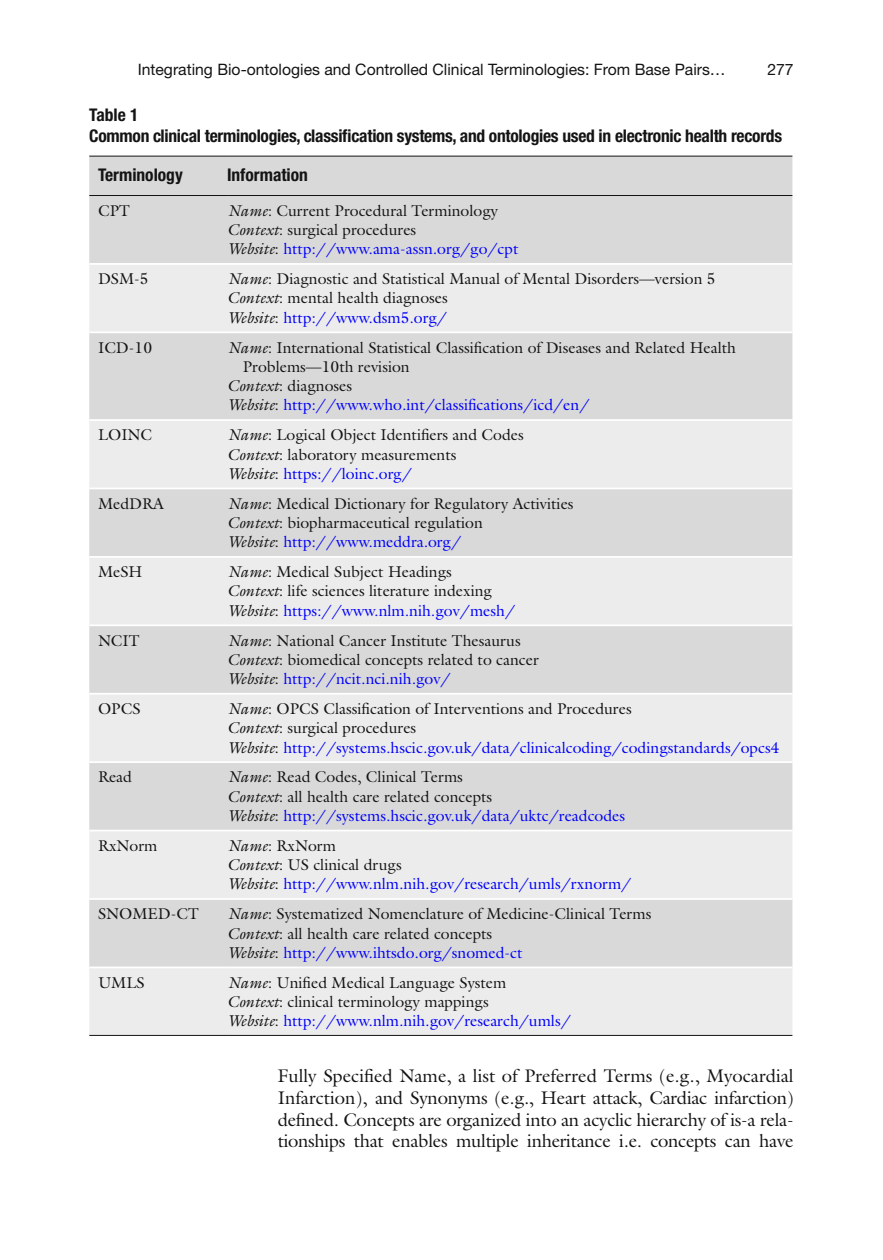
<style>
.page{position:relative;width:883px;height:1260px;background:#fff}
.page>*{position:absolute;margin:0;border:0;box-sizing:border-box;transform-origin:0 0}
.t1{font:18.38px/21.9px "Wvcwpg Galliard";letter-spacing:-.015em;color:#131413;text-align:justify}
.t2{font:700 condensed 17.5px/21px "Qlnctc Helvetica Neue";letter-spacing:-.015em;color:#131413}
.t3{font:15.75px/19.2px "Wvcwpg Galliard";color:#131413}
.t4{font:15.75px/19.2px "Wvcwpg Galliard";color:#0000fa}
.t5{font:15.75px "Fmypkw Helvetica Neue";color:#131413}
.s1{font-family:"Vsfmlg Galliard";font-style:italic}
.s2{color:#0000fa}
.s3{font-family:"Vsfmlg Galliard";font-style:italic;color:#131413}
.s4{color:#131413}
</style>
<div class="page">
<div style="left:89px;top:157px;width:703px;height:106px;background:#d9d9d9"></div>
<svg style="left:89px;top:265px;width:703px;height:770px;background:#e3e3e3"></svg>
<hr style="left:89px;top:156px;width:138px;height:1px;background:#131413">
<hr style="left:89px;top:195px;width:138px;height:1px;background:#131413">
<hr style="left:227px;top:156px;width:565px;height:1px;background:#131413">
<hr style="left:227px;top:195px;width:565px;height:1px;background:#131413">
<hr style="left:89px;top:331px;width:703px;height:2px;background:#fff">
<hr style="left:89px;top:419px;width:703px;height:2px;background:#fff">
<hr style="left:89px;top:488px;width:703px;height:1px;background:#fff">
<hr style="left:89px;top:556px;width:703px;height:2px;background:#fff">
<hr style="left:89px;top:624px;width:703px;height:2px;background:#fff">
<hr style="left:89px;top:693px;width:703px;height:2px;background:#fff">
<hr style="left:89px;top:761px;width:703px;height:2px;background:#fff">
<hr style="left:89px;top:830px;width:703px;height:1px;background:#fff">
<hr style="left:89px;top:898px;width:703px;height:2px;background:#fff">
<hr style="left:227px;top:967px;width:565px;height:1px;background:#fff">
<hr style="left:227px;top:1035px;width:565px;height:1px;background:#131413">
<hr style="left:89px;top:967px;width:138px;height:1px;background:#fff">
<hr style="left:89px;top:1035px;width:138px;height:1px;background:#131413">
<p class="t5" style="left:138px;top:64px;width:590px">Integrating Bio-ontologies and Controlled Clinical Terminologies: From Base Pairs…</p>
<p class="t5" style="left:767px;top:64px;width:28px">277</p>
<p class="t2" style="left:89px;top:105px;width:694px">Table 1<br>Common clinical terminologies, classification systems, and ontologies used in electronic health records</p>
<p class="t2" style="left:98px;top:166px;width:86px">Terminology</p>
<p class="t2" style="left:227px;top:166px;width:82px">Information</p>
<p class="t3" style="left:98px;top:202px;width:33px">CPT</p>
<p class="t3" style="left:227px;top:202px;width:293px"><span class="s1">Name</span>: Current Procedural Terminology<br><span class="s1">Context</span>: surgical procedures<br><span class="s1">Website</span>: <span class="s2">http://www.ama-assn.org/go/cpt</span></p>
<p class="t3" style="left:98px;top:271px;width:52px">DSM-5</p>
<p class="t3" style="left:227px;top:271px;width:490px"><span class="s1">Name</span>: Diagnostic and Statistical Manual of Mental Disorders—version 5<br><span class="s1">Context</span>: mental health diagnoses<br><span class="s1">Website</span>: <span class="s2">http://www.dsm5.org/</span></p>
<p class="t3" style="left:98px;top:339px;width:56px">ICD-10</p>
<p class="t3" style="left:227px;top:339px;width:510px"><span class="s1">Name</span>: International Statistical Classification of Diseases and Related Health</p>
<p class="t3" style="left:243px;top:359px;width:168px">Problems—10th revision</p>
<p class="t3" style="left:227px;top:378px;width:127px"><span class="s1">Context</span>: diagnoses</p>
<p class="t4" style="left:227px;top:397px;width:364px"><span class="s3">Website</span><span class="s4">:</span> http://www.who.int/classifications/icd/en/</p>
<p class="t3" style="left:98px;top:427px;width:56px">LOINC</p>
<p class="t3" style="left:227px;top:427px;width:298px"><span class="s1">Name</span>: Logical Object Identifiers and Codes<br><span class="s1">Context</span>: laboratory measurements<br><span class="s1">Website</span>: <span class="s2">https://loinc.org/</span></p>
<p class="t3" style="left:98px;top:495px;width:67px">MedDRA</p>
<p class="t3" style="left:227px;top:495px;width:348px"><span class="s1">Name</span>: Medical Dictionary for Regulatory Activities<br><span class="s1">Context</span>: biopharmaceutical regulation<br><span class="s1">Website</span>: <span class="s2">http://www.meddra.org/</span></p>
<p class="t3" style="left:98px;top:564px;width:46px">MeSH</p>
<p class="t3" style="left:227px;top:564px;width:290px"><span class="s1">Name</span>: Medical Subject Headings<br><span class="s1">Context</span>: life sciences literature indexing<br><span class="s1">Website</span>: <span class="s2">https://www.nlm.nih.gov/mesh/</span></p>
<p class="t3" style="left:98px;top:632px;width:43px">NCIT</p>
<p class="t3" style="left:227px;top:632px;width:313px"><span class="s1">Name</span>: National Cancer Institute Thesaurus<br><span class="s1">Context</span>: biomedical concepts related to cancer<br><span class="s1">Website</span>: <span class="s2">http://ncit.nci.nih.gov/</span></p>
<p class="t3" style="left:98px;top:701px;width:44px">OPCS</p>
<p class="t4" style="left:227px;top:701px;width:554px"><span class="s3">Name</span><span class="s4">: OPCS Classification of Interventions and Procedures<br></span><span class="s3">Context</span><span class="s4">: surgical procedures<br></span><span class="s3">Website</span><span class="s4">:</span> http://systems.hscic.gov.uk/data/clinicalcoding/codingstandards/opcs4</p>
<p class="t3" style="left:98px;top:769px;width:36px">Read</p>
<p class="t3" style="left:227px;top:769px;width:400px"><span class="s1">Name</span>: Read Codes, Clinical Terms<br><span class="s1">Context</span>: all health care related concepts<br><span class="s1">Website</span>: <span class="s2">http://systems.hscic.gov.uk/data/uktc/readcodes</span></p>
<p class="t3" style="left:98px;top:838px;width:61px">RxNorm</p>
<p class="t4" style="left:227px;top:838px;width:406px"><span class="s3">Name</span> <span class="s4">: RxNorm<br></span><span class="s3">Context</span><span class="s4">: US clinical drugs<br></span><span class="s3">Website</span><span class="s4">:</span> http://www.nlm.nih.gov/research/umls/rxnorm/</p>
<p class="t3" style="left:98px;top:906px;width:102px">SNOMED-CT</p>
<p class="t3" style="left:227px;top:906px;width:426px"><span class="s1">Name</span>: Systematized Nomenclature of Medicine-Clinical Terms<br><span class="s1">Context</span>: all health care related concepts<br><span class="s1">Website</span>: <span class="s2">http://www.ihtsdo.org/snomed-ct</span></p>
<p class="t3" style="left:98px;top:974px;width:48px">UMLS</p>
<p class="t3" style="left:227px;top:974px;width:345px"><span class="s1">Name</span>: Unified Medical Language System<br><span class="s1">Context</span>: clinical terminology mappings<br><span class="s1">Website</span>: <span class="s2">http://www.nlm.nih.gov/research/umls/</span></p>
<p class="t1" style="left:278px;top:1067px;width:517px">Fully Specified Name, a list of Preferred Terms (e.g., Myocardial Infarction), and Synonyms (e.g., Heart attack, Cardiac infarction) defined. Concepts are organized into an acyclic hierarchy of is-a rela&shy;tionships that enables multiple inheritance i.e. concepts can have</p>
</div>
